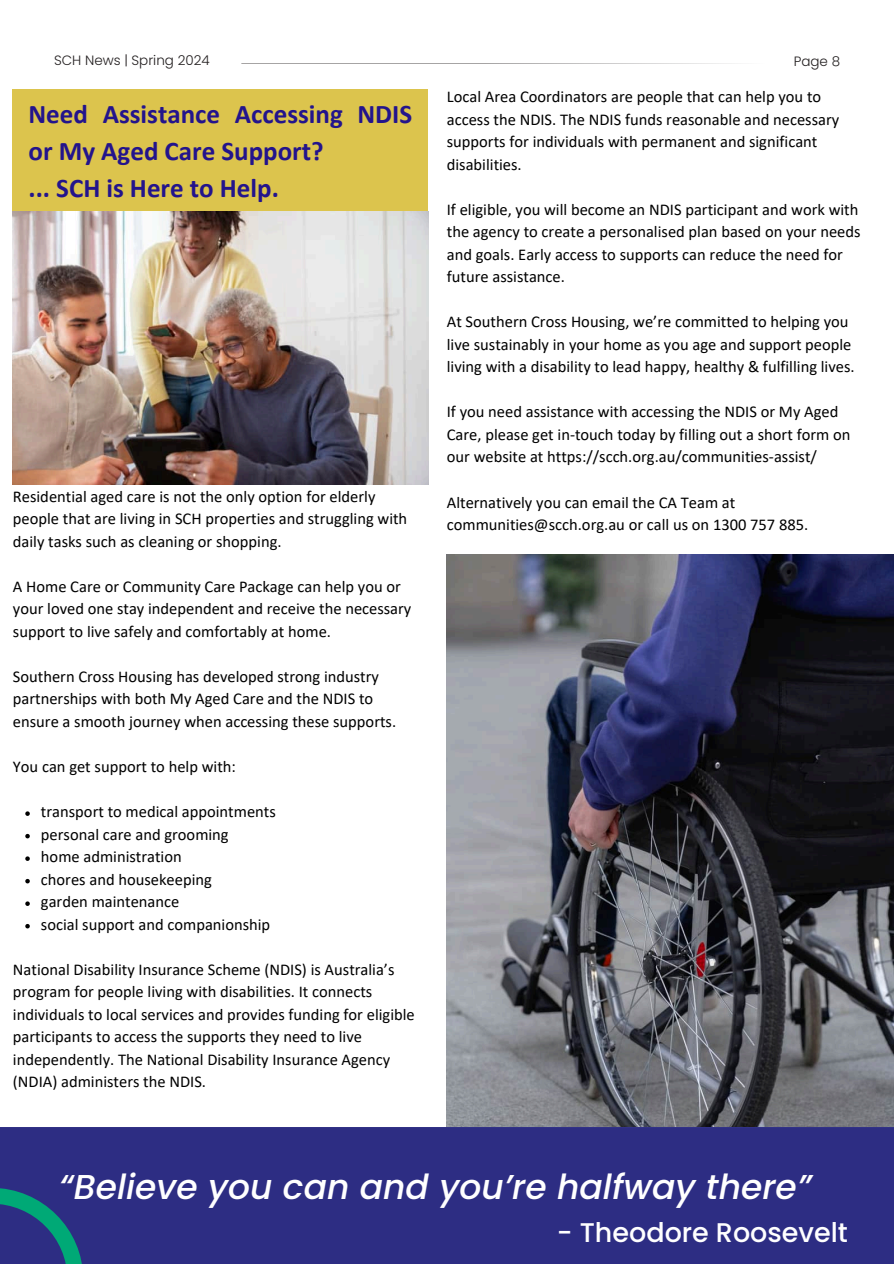
<style>
.page{position:relative;width:894px;height:1264px;background:#fff}
.page>*{position:absolute;margin:0;border:0;box-sizing:border-box;transform-origin:0 0}
.t1{font:italic 500 34.5px "Poppins";color:#fff}
.t2{font:700 27px/37.2px "Calibri";color:#23148c}
.t3{font:500 27px "Poppins";color:#fff}
.t4{font:16.5px/22.5px "Calibri";color:#000}
.t5{font:16.5px/22.5px "Calibri";color:#010101}
.t6{font:300 13.5px "Poppins";color:#231f20}
</style>
<div class="page">
<svg style="left:241px;top:63px;width:494px;height:1px"></svg>
<div style="left:0;top:1126px;width:893px;height:137px;background:#2d2d83"></div>
<svg style="left:0;top:1187px;width:83px;height:76px;background:#204e7f"></svg>
<img style="left:13px;top:211px;width:415px;height:273px">
<div style="left:13px;top:89px;width:415px;height:122px;background:#dcc44d"></div>
<img style="left:446px;top:555px;width:447px;height:571px">
<svg style="left:25px;top:811px;width:5px;height:4px"></svg>
<svg style="left:25px;top:833px;width:5px;height:5px"></svg>
<svg style="left:25px;top:856px;width:5px;height:4px"></svg>
<svg style="left:25px;top:878px;width:5px;height:5px"></svg>
<svg style="left:25px;top:901px;width:5px;height:4px"></svg>
<svg style="left:25px;top:924px;width:5px;height:4px"></svg>
<h2 class="t6" style="left:54px;top:50px;width:157px">SCH News | Spring 2024</h2>
<p class="t6" style="left:793px;top:52px;width:48px">Page 8</p>
<h3 class="t5" style="left:446px;top:87px;width:394px">Local Area Coordinators are people that can help you to access the NDIS. The NDIS funds reasonable and necessary supports for individuals with permanent and significant disabilities.</h3>
<h3 class="t5" style="left:446px;top:199px;width:415px">If eligible, you will become an NDIS participant and work with the agency to create a personalised plan based on your needs and goals. Early access to supports can reduce the need for future assistance.</h3>
<h3 class="t5" style="left:446px;top:312px;width:409px">At Southern Cross Housing, we’re committed to helping you live sustainably in your home as you age and support people living with a disability to lead happy, healthy &amp; fulfilling lives.</h3>
<h3 class="t5" style="left:446px;top:402px;width:405px">If you need assistance with accessing the NDIS or My Aged<br>Care, please get in-touch today by filling out a short form on our website at https://scch.org.au/communities-assist/</h3>
<p class="t5" style="left:446px;top:492px;width:363px">Alternatively you can email the CA Team at communities@scch.org.au or call us on 1300 757 885.</p>
<p class="t2" style="left:29px;top:97px;width:385px">Need Assistance Accessing NDIS or My Aged Care Support?<br>... SCH is Here to Help.</p>
<p class="t4" style="left:13px;top:486px;width:396px">Residential aged care is not the only option for elderly people that are living in SCH properties and struggling with daily tasks such as cleaning or shopping.</p>
<p class="t4" style="left:13px;top:576px;width:400px">A Home Care or Community Care Package can help you or your loved one stay independent and receive the necessary support to live safely and comfortably at home.</p>
<h3 class="t4" style="left:13px;top:666px;width:385px">Southern Cross Housing has developed strong industry partnerships with both My Aged Care and the NDIS to ensure a smooth journey when accessing these supports.</h3>
<h3 class="t4" style="left:13px;top:756px;width:224px">You can get support to help with:</h3>
<h3 class="t4" style="left:41px;top:801px;width:236px">transport to medical appointments</h3>
<h3 class="t4" style="left:41px;top:824px;width:189px">personal care and grooming</h3>
<h3 class="t4" style="left:41px;top:846px;width:142px">home administration</h3>
<h3 class="t4" style="left:41px;top:869px;width:172px">chores and housekeeping</h3>
<h3 class="t4" style="left:41px;top:891px;width:140px">garden maintenance</h3>
<p class="t4" style="left:41px;top:914px;width:231px">social support and companionship</p>
<h2 class="t4" style="left:13px;top:959px;width:403px">National Disability Insurance Scheme (NDIS) is Australia’s program for people living with disabilities. It connects individuals to local services and provides funding for eligible participants to access the supports they need to live independently. The National Disability Insurance Agency (NDIA) administers the NDIS.</h2>
<p class="t1" style="left:59px;top:1162px;width:753px">“Believe you can and you’re halfway there”</p>
<p class="t3" style="left:556px;top:1213px;width:292px">- Theodore Roosevelt</p>
</div>
